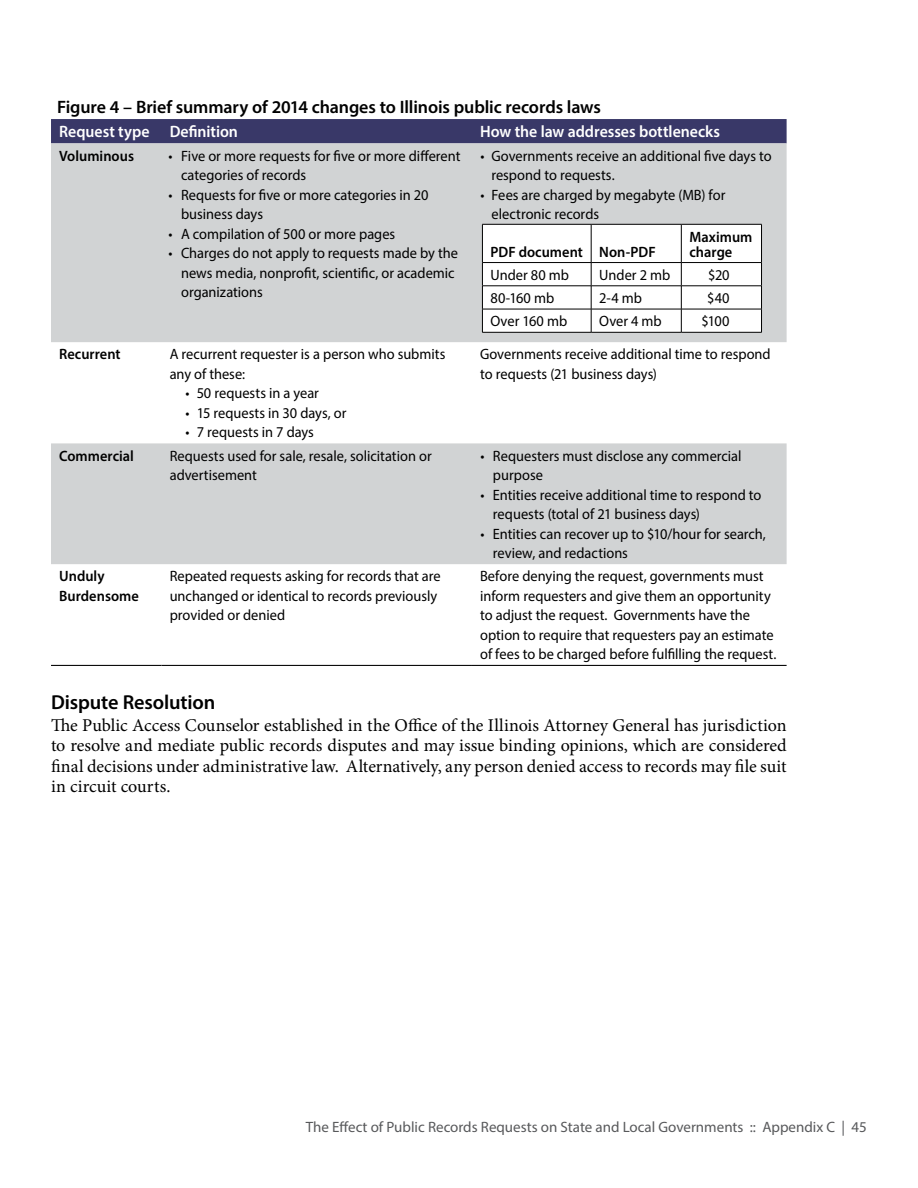
<style>
.page{position:relative;width:918px;height:1188px;background:#fff}
.page>*{position:absolute;margin:0;border:0;box-sizing:border-box;transform-origin:0 0}
.t1{font:600 20.25px "Myriad Pro";letter-spacing:-.005em;color:#000}
.t2{font:18px/20.2px "Minion Pro";color:#000;text-align:justify}
.t3{font:600 18px "Myriad Pro";letter-spacing:-.005em;color:#000}
.t4{font:600 16.5px "Myriad Pro";color:#fff;scale:.96 1}
.t5{font:15px/19.5px "Myriad Pro";color:#000;scale:.96 1}
.t6{font:600 15px/15px "Myriad Pro";color:#000;scale:.96 1}
.t7{font:15px "Myriad Pro";color:#58595b}
</style>
<div class="page">
<div style="left:51px;top:119px;width:736px;height:24px;background:#393868"></div>
<svg style="left:51px;top:143px;width:736px;height:421px;fill:#d1d3d4"></svg>
<hr style="left:51px;top:665px;width:111px;height:1px;background:#000">
<hr style="left:162px;top:665px;width:310px;height:1px;background:#000">
<hr style="left:472px;top:665px;width:315px;height:1px;background:#000">
<svg style="left:482px;top:224px;width:280px;height:108px"></svg>
<hr style="left:482px;top:332px;width:109px;height:1px;background:#000">
<hr style="left:591px;top:332px;width:90px;height:1px;background:#000">
<hr style="left:681px;top:332px;width:81px;height:1px;background:#000">
<p class="t3" style="left:57px;top:96px;width:546px">Figure 4 – Brief summary of 2014 changes to Illinois public records laws</p>
<p class="t4" style="left:59px;top:121px;width:188px">Request type Definition</p>
<p class="t4" style="left:480px;top:121px;width:252px">How the law addresses bottlenecks</p>
<p class="t6" style="left:59px;top:148px;width:79px">Voluminous</p>
<p class="t5" style="left:181px;top:146px;width:293px;text-indent:-13px">• Five or more requests for five or more different categories of records</p>
<p class="t5" style="left:181px;top:185px;width:259px;text-indent:-13px">• Requests for five or more categories in 20 business days</p>
<p class="t5" style="left:168px;top:224px;width:238px">• A compilation of 500 or more pages</p>
<p class="t5" style="left:181px;top:243px;width:290px;text-indent:-13px">• Charges do not apply to requests made by the news media, nonprofit, scientific, or academic organizations</p>
<p class="t5" style="left:491px;top:146px;width:293px;text-indent:-11px">• Governments receive an additional five days to respond to requests.</p>
<p class="t5" style="left:491px;top:185px;width:245px;text-indent:-11px">• Fees are charged by megabyte (MB) for electronic records</p>
<p class="t6" style="left:491px;top:244px;width:173px">PDF document Non-PDF</p>
<p class="t6" style="left:689px;top:229px;width:67px">Maximum charge</p>
<p class="t5" style="left:491px;top:265px;width:83px">Under 80 mb</p>
<p class="t5" style="left:599px;top:265px;width:75px">Under 2 mb</p>
<p class="t5" style="left:708px;top:265px;width:24px">$20</p>
<p class="t5" style="left:491px;top:288px;width:68px">80-160 mb</p>
<p class="t5" style="left:599px;top:288px;width:46px">2-4 mb</p>
<p class="t5" style="left:707px;top:288px;width:25px">$40</p>
<p class="t5" style="left:491px;top:311px;width:81px">Over 160 mb</p>
<p class="t5" style="left:599px;top:311px;width:67px">Over 4 mb</p>
<p class="t5" style="left:701px;top:311px;width:31px">$100</p>
<p class="t6" style="left:59px;top:347px;width:66px">Recurrent</p>
<p class="t5" style="left:170px;top:344px;width:289px">A recurrent requester is a person who submits any of these:</p>
<p class="t5" style="left:186px;top:383px;width:140px">• 50 requests in a year</p>
<p class="t5" style="left:186px;top:403px;width:169px">• 15 requests in 30 days, or</p>
<p class="t5" style="left:186px;top:422px;width:135px">• 7 requests in 7 days</p>
<p class="t5" style="left:480px;top:344px;width:304px">Governments receive additional time to respond to requests (21 business days)</p>
<p class="t6" style="left:59px;top:448px;width:79px">Commercial</p>
<p class="t5" style="left:170px;top:446px;width:274px">Requests used for sale, resale, solicitation or advertisement</p>
<p class="t5" style="left:493px;top:446px;width:260px;text-indent:-13px">• Requesters must disclose any commercial purpose</p>
<p class="t5" style="left:493px;top:485px;width:281px;text-indent:-13px">• Entities receive additional time to respond to requests (total of 21 business days)</p>
<p class="t5" style="left:493px;top:524px;width:286px;text-indent:-13px">• Entities can recover up to $10/hour for search, review, and redactions</p>
<p class="t6" style="left:59px;top:566px;width:85px;line-height:19.5px">Unduly<br>Burdensome</p>
<p class="t5" style="left:170px;top:566px;width:284px">Repeated requests asking for records that are unchanged or identical to records previously provided or denied</p>
<p class="t5" style="left:480px;top:566px;width:310px">Before denying the request, governments must inform requesters and give them an opportunity to adjust the request. Governments have the option to require that requesters pay an estimate of fees to be charged before fulfilling the request.</p>
<h1 class="t1" style="left:51px;top:689px;width:166px">Dispute Resolution</h1>
<p class="t2" style="left:51px;top:715px;width:737px">The Public Access Counselor established in the Office of the Illinois Attorney General has jurisdiction to resolve and mediate public records disputes and may issue binding opinions, which are considered final decisions under administrative law. Alternatively, any person denied access to records may file suit in circuit courts.</p>
<p class="t7" style="left:306px;top:1118px;width:563px">The Effect of Public Records Requests on State and Local Governments :: Appendix C | 45</p>
</div>
